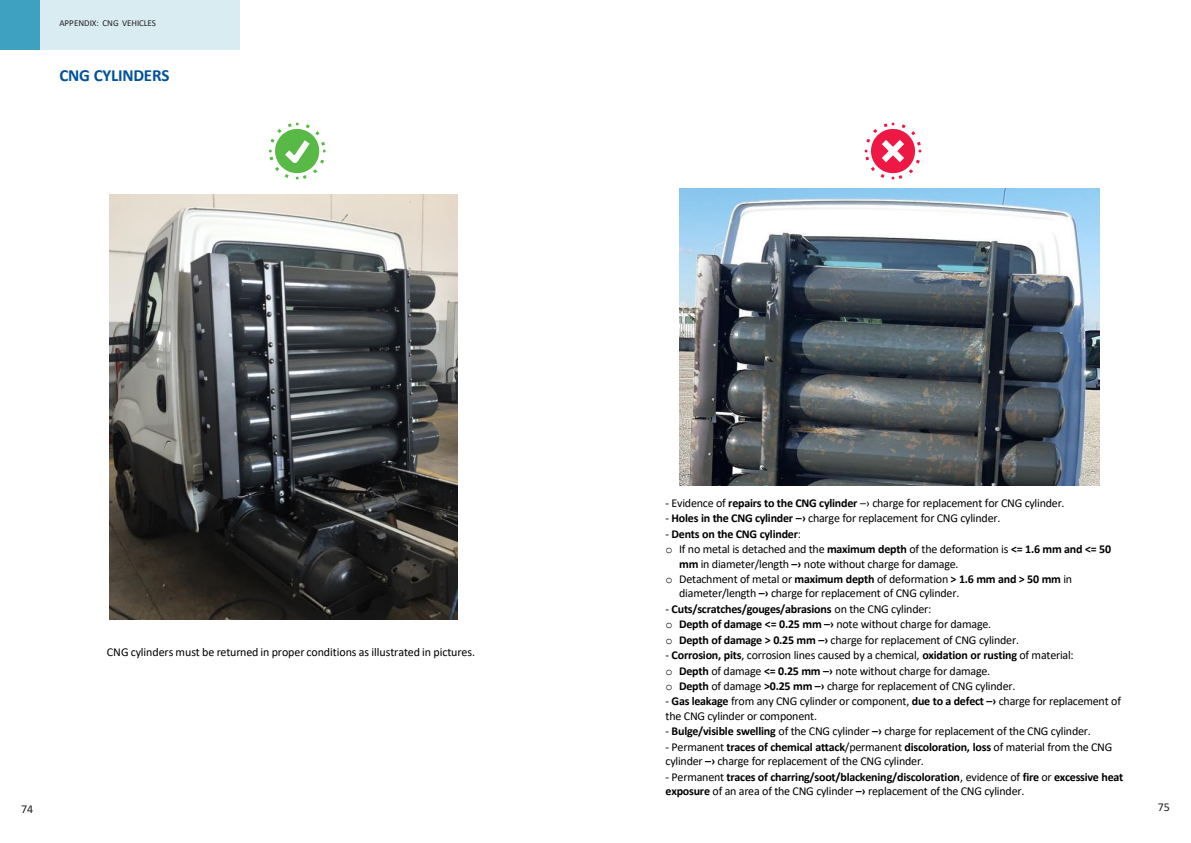
<style>
.page{position:relative;width:1191px;height:843px;background:#fff}
.page>*{position:absolute;margin:0;border:0;box-sizing:border-box;transform-origin:0 0}
.t1{font:700 17px "Calibri";letter-spacing:-.015em;color:#00529c}
.t2{font:12px/14.4px "Calibri";letter-spacing:-.02em;color:#000}
.t3{font:700 12px "Calibri";letter-spacing:-.02em;color:#000}
.t4{font:12px "Calibri";color:#231f20}
.t5{font:9px "Calibri";letter-spacing:-.005em;color:#231f20}
.s1{font-weight:700}
.s2{font-weight:400}
.s3{font-family:"Courier New"}
</style>
<div class="page">
<svg style="left:864px;top:122px;width:58px;height:58px"></svg>
<svg style="left:268px;top:122px;width:58px;height:58px"></svg>
<div style="left:39px;top:0;width:201px;height:49px;background:#d8ecf2"></div>
<div style="left:0;top:0;width:39px;height:49px;background:#3fa1c2"></div>
<img style="left:110px;top:194px;width:348px;height:425px">
<img style="left:680px;top:188px;width:420px;height:297px">
<p class="t5" style="left:59px;top:19px;width:98px">APPENDIX: CNG VEHICLES</p>
<p class="t1" style="left:59px;top:68px;width:111px">CNG CYLINDERS</p>
<p class="t2" style="left:107px;top:645px;width:370px">CNG cylinders must be returned in proper conditions as illustrated in pictures.</p>
<p class="t2" style="left:666px;top:496px;width:401px">- Evidence of <span class="s1">repairs to the CNG cylinder</span> –› charge for replacement for CNG cylinder.</p>
<p class="t2" style="left:666px;top:512px;width:336px">- <span class="s1">Holes in the CNG cylinder –›</span> charge for replacement for CNG cylinder.</p>
<p class="t3" style="left:666px;top:528px;width:137px"><span class="s2">-</span> Dents on the CNG cylinder<span class="s2">:</span></p>
<p class="t2" style="left:679px;top:542px;width:433px;text-indent:-14px"><span class="s3">o</span> If no metal is detached and the <span class="s1">maximum depth</span> of the deformation is <span class="s1">&lt;= 1.6 mm and &lt;= 50 mm</span> in diameter/length <span class="s1">–›</span> note without charge for damage.</p>
<p class="t2" style="left:679px;top:572px;width:394px;text-indent:-14px"><span class="s3">o</span> Detachment of metal or <span class="s1">maximum depth</span> of deformation <span class="s1">&gt; 1.6 mm and &gt; 50 mm</span> in diameter/length <span class="s1">–›</span> charge for replacement of CNG cylinder.</p>
<p class="t3" style="left:666px;top:603px;width:267px"><span class="s2">-</span> Cuts/scratches/gouges/abrasions <span class="s2">on the CNG cylinder:</span></p>
<p class="t2" style="left:666px;top:617px;width:327px"><span class="s3">o</span> <span class="s1">Depth of damage &lt;= 0.25 mm –›</span> note without charge for damage.</p>
<p class="t2" style="left:666px;top:633px;width:355px"><span class="s3">o</span> <span class="s1">Depth of damage &gt; 0.25 mm –›</span> charge for replacement of CNG cylinder.</p>
<p class="t2" style="left:666px;top:648px;width:410px">- <span class="s1">Corrosion, pits</span>, corrosion lines caused by a chemical, <span class="s1">oxidation or rusting</span> of material:</p>
<p class="t2" style="left:666px;top:664px;width:326px"><span class="s3">o</span> <span class="s1">Depth</span> of damage <span class="s1">&lt;= 0.25 mm –›</span> note without charge for damage.</p>
<p class="t2" style="left:666px;top:679px;width:351px"><span class="s3">o</span> <span class="s1">Depth</span> of damage <span class="s1">&gt;0.25 mm –›</span> charge for replacement of CNG cylinder.</p>
<p class="t2" style="left:666px;top:694px;width:457px">- <span class="s1">Gas leakage</span> from any CNG cylinder or component, <span class="s1">due to a defect –›</span> charge for replacement of the CNG cylinder or component.</p>
<p class="t2" style="left:666px;top:724px;width:427px">- <span class="s1">Bulge/visible swelling</span> of the CNG cylinder <span class="s1">–›</span> charge for replacement of the CNG cylinder.</p>
<p class="t2" style="left:666px;top:740px;width:448px">- Permanent <span class="s1">traces of chemical attack</span>/permanent <span class="s1">discoloration, loss</span> of material from the CNG cylinder <span class="s1">–›</span> charge for replacement of the CNG cylinder.</p>
<p class="t2" style="left:666px;top:769px;width:459px">- Permanent <span class="s1">traces of charring/soot/blackening/discoloration</span>, evidence of <span class="s1">fire</span> or <span class="s1">excessive heat exposure</span> of an area of the CNG cylinder <span class="s1">–›</span> replacement of the CNG cylinder.</p>
<p class="t4" style="left:21px;top:803px;width:13px">74</p>
<p class="t4" style="left:1158px;top:801px;width:13px">75</p>
</div>
